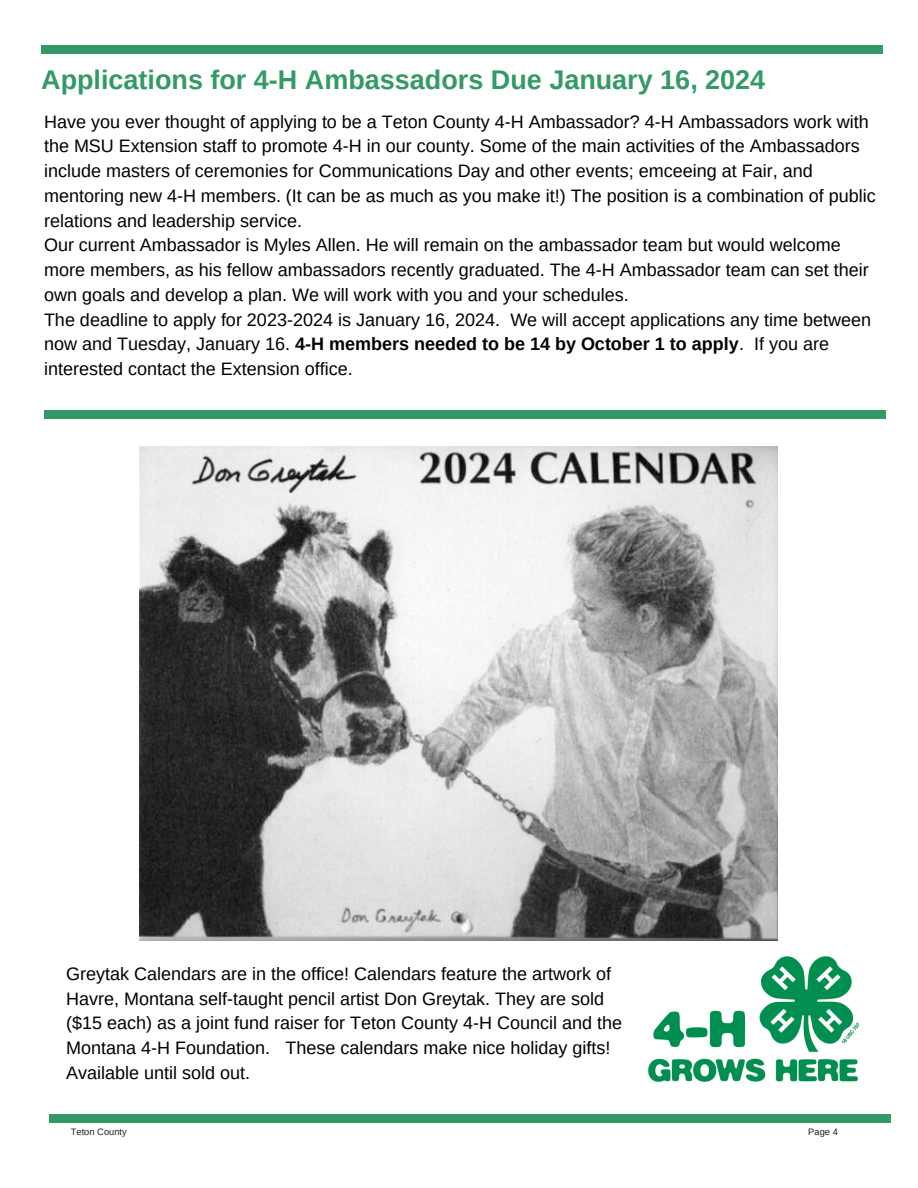
<style>
.page{position:relative;width:918px;height:1188px;background:#fff}
.page>*{position:absolute;margin:0;border:0;box-sizing:border-box;transform-origin:0 0}
.t1{font:700 27px "Arimo";color:#396}
.t2{font:18px/24.8px "Arimo";color:#000}
.t3{font:9.3px "Arimo";color:#222}
.s1{font-weight:700}
</style>
<div class="page">
<div style="left:41px;top:45px;width:841px;height:8px;background:#396"></div>
<div style="left:50px;top:1114px;width:841px;height:8px;background:#396"></div>
<img style="left:140px;top:446px;width:638px;height:494px">
<img style="left:648px;top:956px;width:212px;height:126px">
<div style="left:44px;top:410px;width:841px;height:8px;background:#396"></div>
<p class="t1" style="left:41px;top:65px;width:726px">Applications for 4-H Ambassadors Due January 16, 2024</p>
<p class="t2" style="left:44px;top:109px;width:833px">Have you ever thought of applying to be a Teton County 4-H Ambassador? 4-H Ambassadors work with the MSU Extension staff to promote 4-H in our county. Some of the main activities of the Ambassadors include masters of ceremonies for Communications Day and other events; emceeing at Fair, and mentoring new 4-H members. (It can be as much as you make it!) The position is a combination of public relations and leadership service.</p>
<p class="t2" style="left:44px;top:233px;width:826px">Our current Ambassador is Myles Allen. He will remain on the ambassador team but would welcome more members, as his fellow ambassadors recently graduated. The 4-H Ambassador team can set their own goals and develop a plan. We will work with you and your schedules.</p>
<p class="t2" style="left:44px;top:307px;width:829px">The deadline to apply for 2023-2024 is January 16, 2024. We will accept applications any time between now and Tuesday, January 16. <span class="s1">4-H members needed to be 14 by October 1 to apply</span>. If you are interested contact the Extension office.</p>
<p class="t2" style="left:66px;top:961px;width:557px">Greytak Calendars are in the office! Calendars feature the artwork of Havre, Montana self-taught pencil artist Don Greytak. They are sold ($15 each) as a joint fund raiser for Teton County 4-H Council and the Montana 4-H Foundation. These calendars make nice holiday gifts!<br>Available until sold out.</p>
<p class="t3" style="left:71px;top:1127px;width:57px">Teton County</p>
<p class="t3" style="left:808px;top:1127px;width:31px">Page 4</p>
</div>
